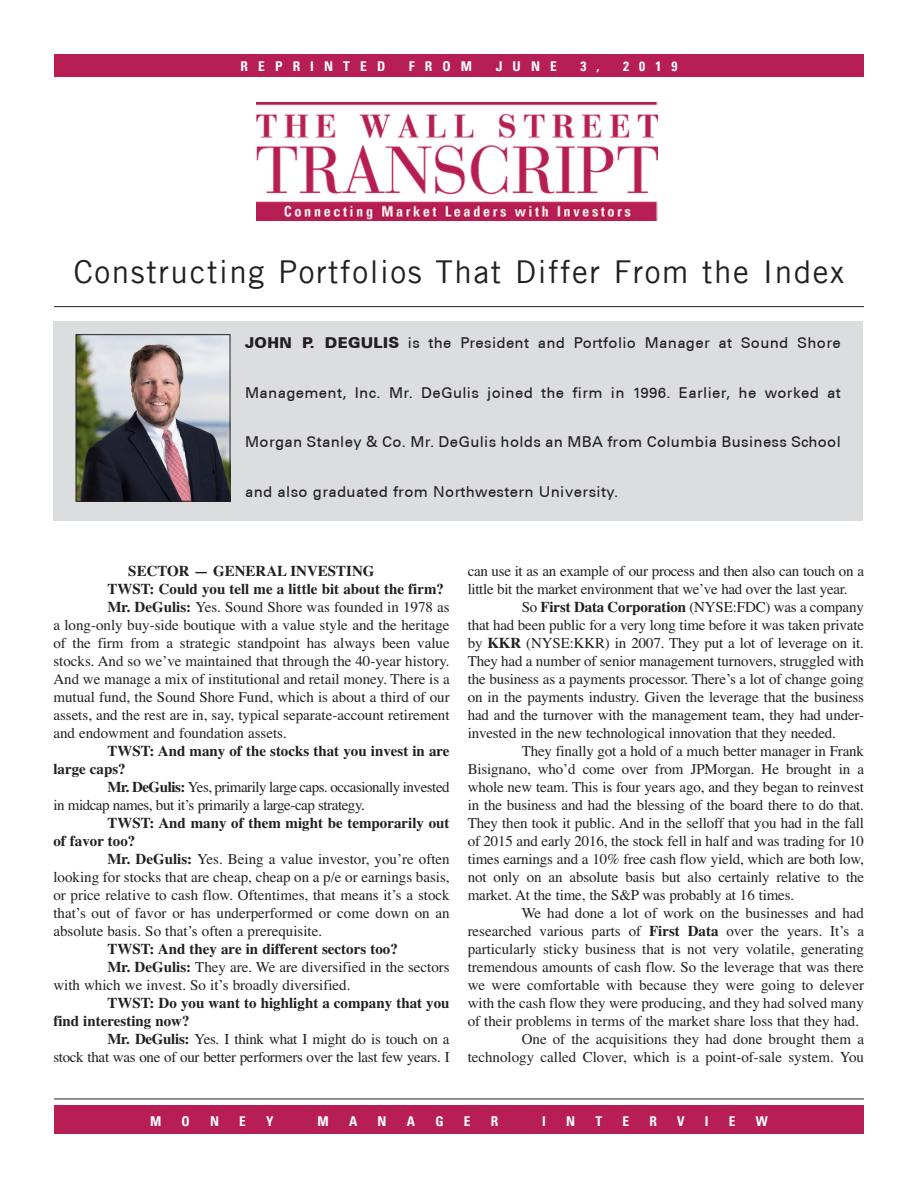
<style>
.page{position:relative;width:918px;height:1188px;background:#fff}
.page>*{position:absolute;margin:0;border:0;box-sizing:border-box;transform-origin:0 0}
.Industry{font:31.5px "Trade Gothic LT";letter-spacing:.05em;color:#231f20}
.Body_Text{font:15px/18px "Times";letter-spacing:-.01em;color:#231f20;text-align:justify}
.Body_Text-2{font:700 15px/18px "Times";color:#231f20}
.Biography_1{font:500 15px "Univers CE";letter-spacing:.02em;color:#231f20}
.Body_Text-3{font:15px/18px "Times";letter-spacing:-.03em;color:#231f20}
.t1{font:700 condensed 13.5px "Univers LT";letter-spacing:.75em;color:#fff}
.s1{font-weight:900}
.s2{font-weight:700}
</style>
<div class="page">
<div style="left:53px;top:321px;width:810px;height:200px;background:#dcdddf"></div>
<hr style="left:54px;top:306px;width:810px;height:1px;background:#231f20">
<div style="left:54px;top:1105px;width:810px;height:29px;background:#b71e54"></div>
<hr style="left:54px;top:1099px;width:810px;height:1px;background:#231f20">
<div style="left:54px;top:54px;width:810px;height:22px;background:#b71e54"></div>
<img style="left:78px;top:337px;width:150px;height:162px">
<div style="left:76px;top:335px;width:154px;height:166px;border:1px solid #231f20"></div>
<img style="left:257px;top:103px;width:401px;height:118px">
<p class="t1" style="left:241px;top:58px;width:146px">REPRINTED</p>
<p class="t1" style="left:409px;top:58px;width:65px">FROM</p>
<p class="t1" style="left:496px;top:58px;width:63px">JUNE</p>
<p class="t1" style="left:580px;top:58px;width:21px">3 ,</p>
<p class="t1" style="left:623px;top:58px;width:56px">2019</p>
<p class="Industry" style="left:74px;top:253px;width:772px">Constructing Portfolios That Differ From the Index</p>
<p class="Biography_1" style="left:245px;top:334px;width:597px"><span class="s1">JOHN P. DEGULIS</span> is the President and Portfolio Manager at Sound Shore</p>
<p class="Biography_1" style="left:245px;top:383px;width:597px">Management, Inc. Mr. DeGulis joined the firm in 1996. Earlier, he worked at</p>
<p class="Biography_1" style="left:245px;top:433px;width:597px">Morgan Stanley &amp; Co. Mr. DeGulis holds an MBA from Columbia Business School</p>
<p class="Biography_1" style="left:245px;top:482px;width:375px">and also graduated from Northwestern University.</p>
<p class="Body_Text-2" style="left:128px;top:562px;width:248px">SECTOR — GENERAL INVESTING</p>
<p class="Body_Text-2" style="left:107px;top:580px;width:338px">TWST: Could you tell me a little bit about the firm?</p>
<p class="Body_Text" style="left:53px;top:599px;width:398px;text-indent:54px"><span class="s2">Mr. DeGulis:</span> Yes. Sound Shore was founded in 1978 as a long-only buy-side boutique with a value style and the heritage of the firm from a strategic standpoint has always been value stocks. And so we’ve maintained that through the 40-year history.<br>And we manage a mix of institutional and retail money. There is a mutual fund, the Sound Shore Fund, which is about a third of our assets, and the rest are in, say, typical separate-account retirement and endowment and foundation assets.</p>
<p class="Body_Text-2" style="left:53px;top:742px;width:398px;text-indent:54px">TWST: And many of the stocks that you invest in are large caps?</p>
<p class="Body_Text-3" style="left:53px;top:779px;width:398px;text-indent:54px"><span class="s2">Mr. DeGulis:</span> Yes, primarily large caps. occasionally invested in midcap names, but it’s primarily a large-cap strategy.</p>
<p class="Body_Text-2" style="left:53px;top:814px;width:398px;text-indent:54px">TWST: And many of them might be temporarily out of favor too?</p>
<p class="Body_Text" style="left:53px;top:851px;width:398px;text-indent:54px"><span class="s2">Mr. DeGulis:</span> Yes. Being a value investor, you’re often looking for stocks that are cheap, cheap on a p/e or earnings basis, or price relative to cash flow. Oftentimes, that means it’s a stock that’s out of favor or has underperformed or come down on an absolute basis. So that’s often a prerequisite.</p>
<p class="Body_Text-2" style="left:107px;top:940px;width:292px">TWST: And they are in different sectors too?</p>
<p class="Body_Text" style="left:53px;top:959px;width:398px;text-indent:54px"><span class="s2">Mr. DeGulis:</span> They are. We are diversified in the sectors with which we invest. So it’s broadly diversified.</p>
<p class="Body_Text-2" style="left:53px;top:994px;width:398px;text-indent:54px">TWST: Do you want to highlight a company that you find interesting now?</p>
<p class="Body_Text" style="left:53px;top:1031px;width:398px;text-align:right"><span class="s2">Mr. DeGulis:</span> Yes. I think what I might do is touch on a<br>stock that was one of our better performers over the last few years. I</p>
<p class="Body_Text" style="left:468px;top:563px;width:398px">can use it as an example of our process and then also can touch on a little bit the market environment that we’ve had over the last year.</p>
<p class="Body_Text" style="left:468px;top:599px;width:398px;text-indent:54px">So <span class="s2">First Data Corporation</span> (NYSE:FDC) was a company that had been public for a very long time before it was taken private by <span class="s2">KKR</span> (NYSE:KKR) in 2007. They put a lot of leverage on it.<br>They had a number of senior management turnovers, struggled with the business as a payments processor. There’s a lot of change going on in the payments industry. Given the leverage that the business had and the turnover with the management team, they had under&shy;invested in the new technological innovation that they needed.</p>
<p class="Body_Text" style="left:468px;top:743px;width:398px;text-indent:54px">They finally got a hold of a much better manager in Frank Bisignano, who’d come over from JPMorgan. He brought in a whole new team. This is four years ago, and they began to reinvest in the business and had the blessing of the board there to do that.<br>They then took it public. And in the selloff that you had in the fall of 2015 and early 2016, the stock fell in half and was trading for 10 times earnings and a 10% free cash flow yield, which are both low, not only on an absolute basis but also certainly relative to the market. At the time, the S&amp;P was probably at 16 times.</p>
<p class="Body_Text" style="left:468px;top:905px;width:398px;text-indent:54px">We had done a lot of work on the businesses and had researched various parts of <span class="s2">First Data</span> over the years. It’s a particularly sticky business that is not very volatile, generating tremendous amounts of cash flow. So the leverage that was there we were comfortable with because they were going to delever with the cash flow they were producing, and they had solved many of their problems in terms of the market share loss that they had.</p>
<p class="Body_Text" style="left:468px;top:1031px;width:398px;text-align:right">One of the acquisitions they had done brought them a technology called Clover, which is a point-of-sale system. You</p>
<p class="t1" style="left:150px;top:1113px;width:13px">M</p>
<p class="t1" style="left:182px;top:1113px;width:10px">O</p>
<p class="t1" style="left:210px;top:1113px;width:11px">N</p>
<p class="t1" style="left:239px;top:1113px;width:8px">E</p>
<p class="t1" style="left:266px;top:1113px;width:9px">Y</p>
<p class="t1" style="left:318px;top:1113px;width:13px">M</p>
<p class="t1" style="left:349px;top:1113px;width:10px">A</p>
<p class="t1" style="left:378px;top:1113px;width:11px">N</p>
<p class="t1" style="left:407px;top:1113px;width:10px">A</p>
<p class="t1" style="left:435px;top:1113px;width:10px">G</p>
<p class="t1" style="left:464px;top:1113px;width:8px">E</p>
<p class="t1" style="left:491px;top:1113px;width:9px">R</p>
<p class="t1" style="left:542px;top:1113px;width:5px">I</p>
<p class="t1" style="left:566px;top:1113px;width:11px">N</p>
<p class="t1" style="left:595px;top:1113px;width:8px">T</p>
<p class="t1" style="left:622px;top:1113px;width:8px">E</p>
<p class="t1" style="left:649px;top:1113px;width:9px">R</p>
<p class="t1" style="left:677px;top:1113px;width:9px">V</p>
<p class="t1" style="left:705px;top:1113px;width:5px">I</p>
<p class="t1" style="left:729px;top:1113px;width:8px">E</p>
<p class="t1" style="left:756px;top:1113px;width:14px">W</p>
</div>
